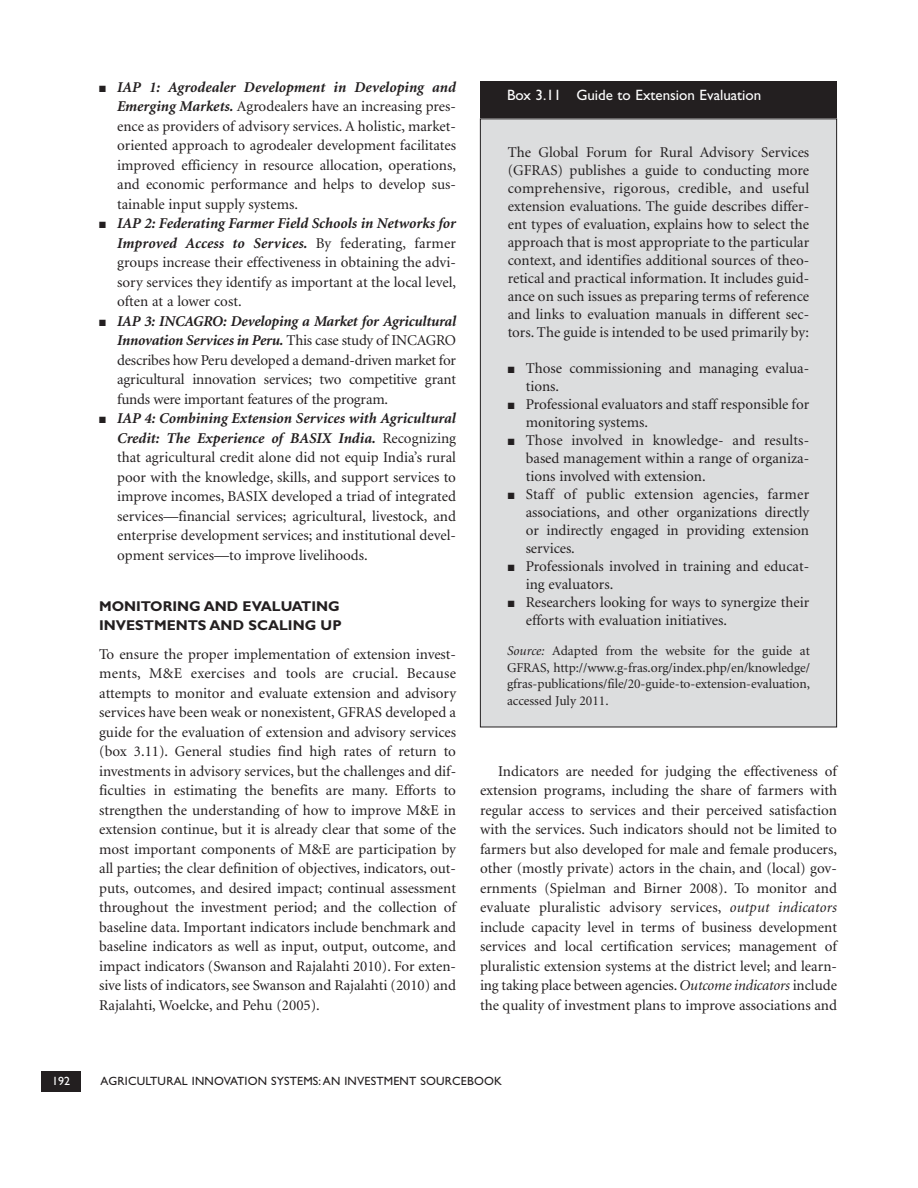
<style>
.page{position:relative;width:918px;height:1188px;background:#fff}
.page>*{position:absolute;margin:0;border:0;box-sizing:border-box;transform-origin:0 0}
.t1{font:15px/19.5px "Minion";color:#231f20;text-align:justify}
.t2{font:15px "Gill Sans";color:#fff}
.t3{font:700 14.25px/19.5px "Gill Sans";color:#231f20}
.t4{font:13.5px/16.5px "Minion";letter-spacing:-.005em;color:#231f20;text-align:justify}
.t5{font:12px "Gill Sans";letter-spacing:.015em;color:#231f20}
.t6{font:12px "Gill Sans";color:#fff}
.s1{font-weight:700;font-style:italic}
.s2{font-style:italic}
</style>
<div class="page">
<div style="left:41px;top:1071px;width:40px;height:20px;background:#231f20"></div>
<div style="left:480px;top:81px;width:357px;height:37px;background:#231f20"></div>
<div style="left:480px;top:119px;width:357px;height:608px;background:#dcddde"></div>
<p class="t1" style="left:117px;top:78px;width:340px;text-indent:-18px">■ <span class="s1">IAP 1: Agrodealer Development in Developing and Emerging Markets.</span> Agrodealers have an increasing pres&shy;ence as providers of advisory services. A holistic, market&shy;oriented approach to agrodealer development facilitates improved efficiency in resource allocation, operations, and economic performance and helps to develop sus&shy;tainable input supply systems.</p>
<p class="t1" style="left:117px;top:215px;width:340px;text-indent:-18px">■ <span class="s1">IAP 2: Federating Farmer Field Schools in Networks for Improved Access to Services.</span> By federating, farmer groups increase their effectiveness in obtaining the advi&shy;sory services they identify as important at the local level, often at a lower cost.</p>
<p class="t1" style="left:117px;top:312px;width:340px;text-indent:-18px">■ <span class="s1">IAP 3: INCAGRO: Developing a Market for Agricultural Innovation Services in Peru.</span> This case study of INCAGRO describes how Peru developed a demand-driven market for agricultural innovation services; two competitive grant funds were important features of the program.</p>
<p class="t1" style="left:117px;top:410px;width:340px;text-indent:-18px">■ <span class="s1">IAP 4: Combining Extension Services with Agricultural Credit: The Experience of BASIX India.</span> Recognizing that agricultural credit alone did not equip India’s rural poor with the knowledge, skills, and support services to improve incomes, BASIX developed a triad of integrated services—financial services; agricultural, livestock, and enterprise development services; and institutional devel&shy;opment services—to improve livelihoods.</p>
<p class="t3" style="left:99px;top:598px;width:244px">MONITORING AND EVALUATING<br>INVESTMENTS AND SCALING UP</p>
<p class="t1" style="left:99px;top:645px;width:359px">To ensure the proper implementation of extension invest&shy;ments, M&amp;E exercises and tools are crucial. Because attempts to monitor and evaluate extension and advisory services have been weak or nonexistent, GFRAS developed a guide for the evaluation of extension and advisory services (box 3.11). General studies find high rates of return to investments in advisory services, but the challenges and dif&shy;ficulties in estimating the benefits are many. Efforts to strengthen the understanding of how to improve M&amp;E in extension continue, but it is already clear that some of the most important components of M&amp;E are participation by all parties; the clear definition of objectives, indicators, out&shy;puts, outcomes, and desired impact; continual assessment throughout the investment period; and the collection of baseline data. Important indicators include benchmark and baseline indicators as well as input, output, outcome, and impact indicators (Swanson and Rajalahti 2010). For exten&shy;sive lists of indicators, see Swanson and Rajalahti (2010) and Rajalahti, Woelcke, and Pehu (2005).</p>
<p class="t2" style="left:507px;top:90px;width:256px">Box 3.11 Guide to Extension Evaluation</p>
<p class="t1" style="left:508px;top:144px;width:303px;line-height:18px">The Global Forum for Rural Advisory Services (GFRAS) publishes a guide to conducting more comprehensive, rigorous, credible, and useful extension evaluations. The guide describes differ&shy;ent types of evaluation, explains how to select the approach that is most appropriate to the particular context, and identifies additional sources of theo&shy;retical and practical information. It includes guid&shy;ance on such issues as preparing terms of reference and links to evaluation manuals in different sec&shy;tors. The guide is intended to be used primarily by:</p>
<p class="t1" style="left:526px;top:360px;width:285px;line-height:18px;text-indent:-18px">■ Those commissioning and managing evalua&shy;tions.</p>
<p class="t1" style="left:526px;top:396px;width:285px;line-height:18px;text-indent:-18px">■ Professional evaluators and staff responsible for monitoring systems.</p>
<p class="t1" style="left:526px;top:432px;width:285px;line-height:18px;text-indent:-18px">■ Those involved in knowledge- and results&shy;based management within a range of organiza&shy;tions involved with extension.</p>
<p class="t1" style="left:526px;top:486px;width:285px;line-height:18px;text-indent:-18px">■ Staff of public extension agencies, farmer associations, and other organizations directly or indirectly engaged in providing extension services.</p>
<p class="t1" style="left:526px;top:558px;width:285px;line-height:18px;text-indent:-18px">■ Professionals involved in training and educat&shy;ing evaluators.</p>
<p class="t1" style="left:526px;top:594px;width:285px;line-height:18px;text-indent:-18px">■ Researchers looking for ways to synergize their efforts with evaluation initiatives.</p>
<p class="t4" style="left:507px;top:644px;width:305px"><span class="s2">Source:</span> Adapted from the website for the guide at GFRAS, http://www.g-fras.org/index.php/en/knowledge/ gfras-publications/file/20-guide-to-extension-evaluation, accessed July 2011.</p>
<p class="t1" style="left:480px;top:762px;width:358px;text-indent:18px">Indicators are needed for judging the effectiveness of extension programs, including the share of farmers with regular access to services and their perceived satisfaction with the services. Such indicators should not be limited to farmers but also developed for male and female producers, other (mostly private) actors in the chain, and (local) gov&shy;ernments (Spielman and Birner 2008). To monitor and evaluate pluralistic advisory services, <span class="s2">output indicators </span>include capacity level in terms of business development services and local certification services; management of pluralistic extension systems at the district level; and learn&shy;ing taking place between agencies. <span class="s2">Outcome indicators</span> include the quality of investment plans to improve associations and</p>
<p class="t6" style="left:52px;top:1077px;width:19px">192</p>
<p class="t5" style="left:101px;top:1077px;width:403px">AGRICULTURAL INNOVATION SYSTEMS: AN INVESTMENT SOURCEBOOK</p>
</div>
